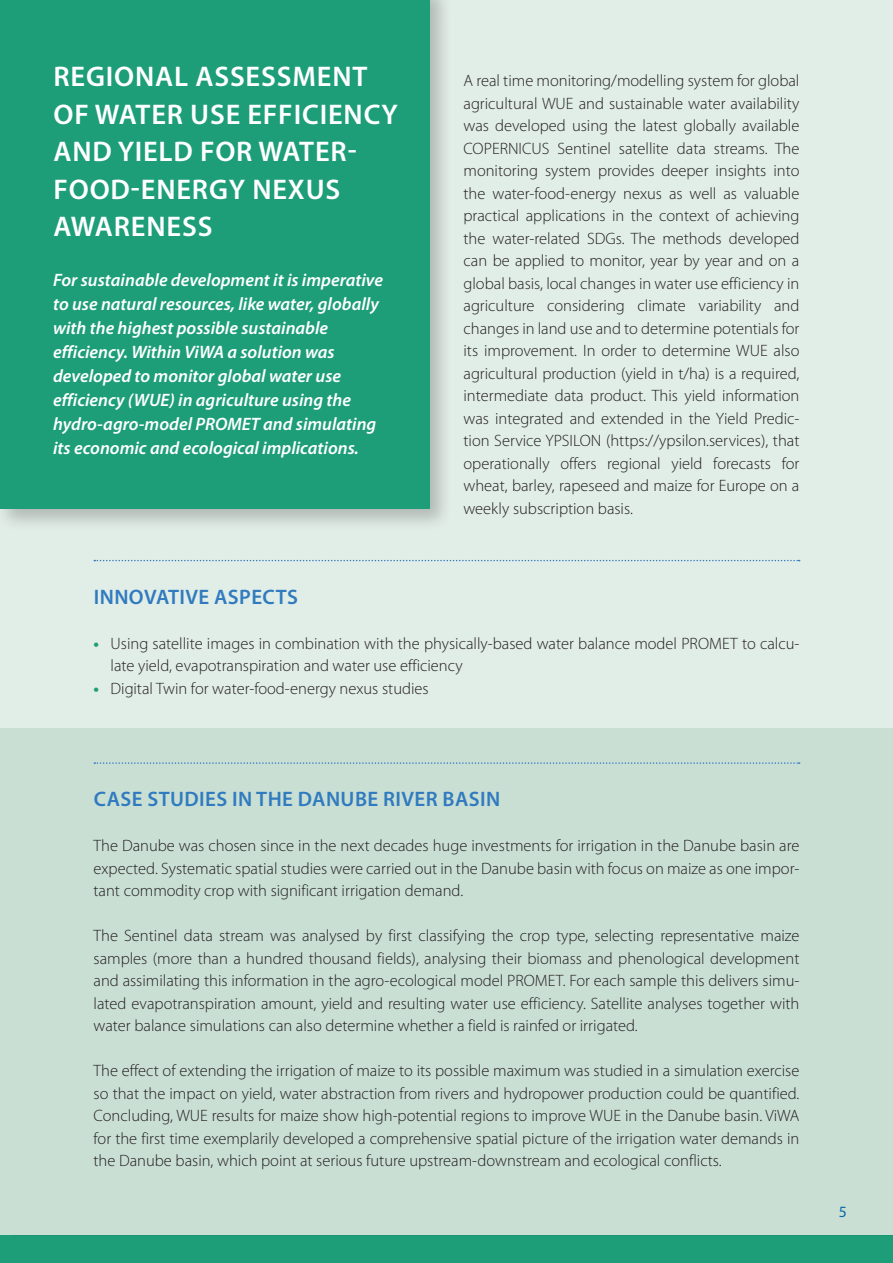
<style>
.page{position:relative;width:893px;height:1263px;background:#e1ede7}
.page>*{position:absolute;margin:0;border:0;box-sizing:border-box;transform-origin:0 0}
.t1{font:600 28.5px/37.5px "Myriad Pro";letter-spacing:.03em;color:#fff}
.t2{font:600 21px "Myriad Pro";letter-spacing:.02em;color:#307bbf}
.t3{font:italic 600 18px/24px "Myriad Pro";color:#fff}
.t4{font:300 16.5px/22.5px "Myriad Pro";color:#231f20;text-align:justify}
.t5{font:15.75px "Myriad Pro";color:#0e6db8}
.s1{font-weight:700;color:#1d9e79}
</style>
<div class="page">
<div style="left:0;top:1235px;width:893px;height:28px;background:#1d9e79"></div>
<div style="left:0;top:728px;width:893px;height:507px;background:#cadfd4"></div>
<div style="left:0;top:0;width:452px;height:532px;background:#231f20;opacity:.25"></div>
<div style="left:0;top:0;width:429px;height:508px;background:#1d9e79"></div>
<svg style="left:94px;top:560px;width:706px;height:1px"></svg>
<svg style="left:94px;top:762px;width:706px;height:2px"></svg>
<h1 class="t1" style="left:53px;top:60px;width:346px">REGIONAL ASSESSMENT<br>OF WATER USE EFFICIENCY<br>AND YIELD FOR WATER-<br>FOOD-ENERGY NEXUS<br>AWARENESS</h1>
<p class="t3" style="left:53px;top:269px;width:331px">For sustainable development it is imperative to use natural resources, like water, globally with the highest possible sustainable efficiency. Within ViWA a solution was developed to monitor global water use efficiency (WUE) in agriculture using the hydro-agro-model PROMET and simulating its economic and ecological implications.</p>
<p class="t4" style="left:463px;top:70px;width:337px">A real time monitoring/modelling system for global agricultural WUE and sustainable water availability was developed using the latest globally available COPERNICUS Sentinel satellite data streams. The monitoring system provides deeper insights into the water-food-energy nexus as well as valuable practical applications in the context of achieving the water-related SDGs. The methods developed can be applied to monitor, year by year and on a global basis, local changes in water use efficiency in agriculture considering climate variability and changes in land use and to determine potentials for its improvement. In order to determine WUE also agricultural production (yield in t/ha) is a required, intermediate data product. This yield information was integrated and extended in the Yield Predic&shy;tion Service YPSILON (https://ypsilon.services), that operationally offers regional yield forecasts for wheat, barley, rapeseed and maize for Europe on a weekly subscription basis.</p>
<p class="t2" style="left:94px;top:589px;width:206px">INNOVATIVE ASPECTS</p>
<p class="t4" style="left:111px;top:632px;width:690px;text-indent:-17px"><span class="s1">•</span> Using satellite images in combination with the physically-based water balance model PROMET to calcu&shy;late yield, evapotranspiration and water use efficiency</p>
<p class="t4" style="left:94px;top:677px;width:337px"><span class="s1">•</span> Digital Twin for water-food-energy nexus studies</p>
<p class="t2" style="left:94px;top:791px;width:408px">CASE STUDIES IN THE DANUBE RIVER BASIN</p>
<p class="t4" style="left:94px;top:835px;width:707px">The Danube was chosen since in the next decades huge investments for irrigation in the Danube basin are expected. Systematic spatial studies were carried out in the Danube basin with focus on maize as one impor&shy;tant commodity crop with significant irrigation demand.</p>
<p class="t4" style="left:94px;top:925px;width:707px">The Sentinel data stream was analysed by first classifying the crop type, selecting representative maize samples (more than a hundred thousand fields), analysing their biomass and phenological development and assimilating this information in the agro-ecological model PROMET. For each sample this delivers simu&shy;lated evapotranspiration amount, yield and resulting water use efficiency. Satellite analyses together with water balance simulations can also determine whether a field is rainfed or irrigated.</p>
<p class="t4" style="left:94px;top:1060px;width:707px">The effect of extending the irrigation of maize to its possible maximum was studied in a simulation exercise so that the impact on yield, water abstraction from rivers and hydropower production could be quantified.<br>Concluding, WUE results for maize show high-potential regions to improve WUE in the Danube basin. ViWA for the first time exemplarily developed a comprehensive spatial picture of the irrigation water demands in the Danube basin, which point at serious future upstream-downstream and ecological conflicts.</p>
<p class="t5" style="left:839px;top:1206px;width:10px">5</p>
</div>
